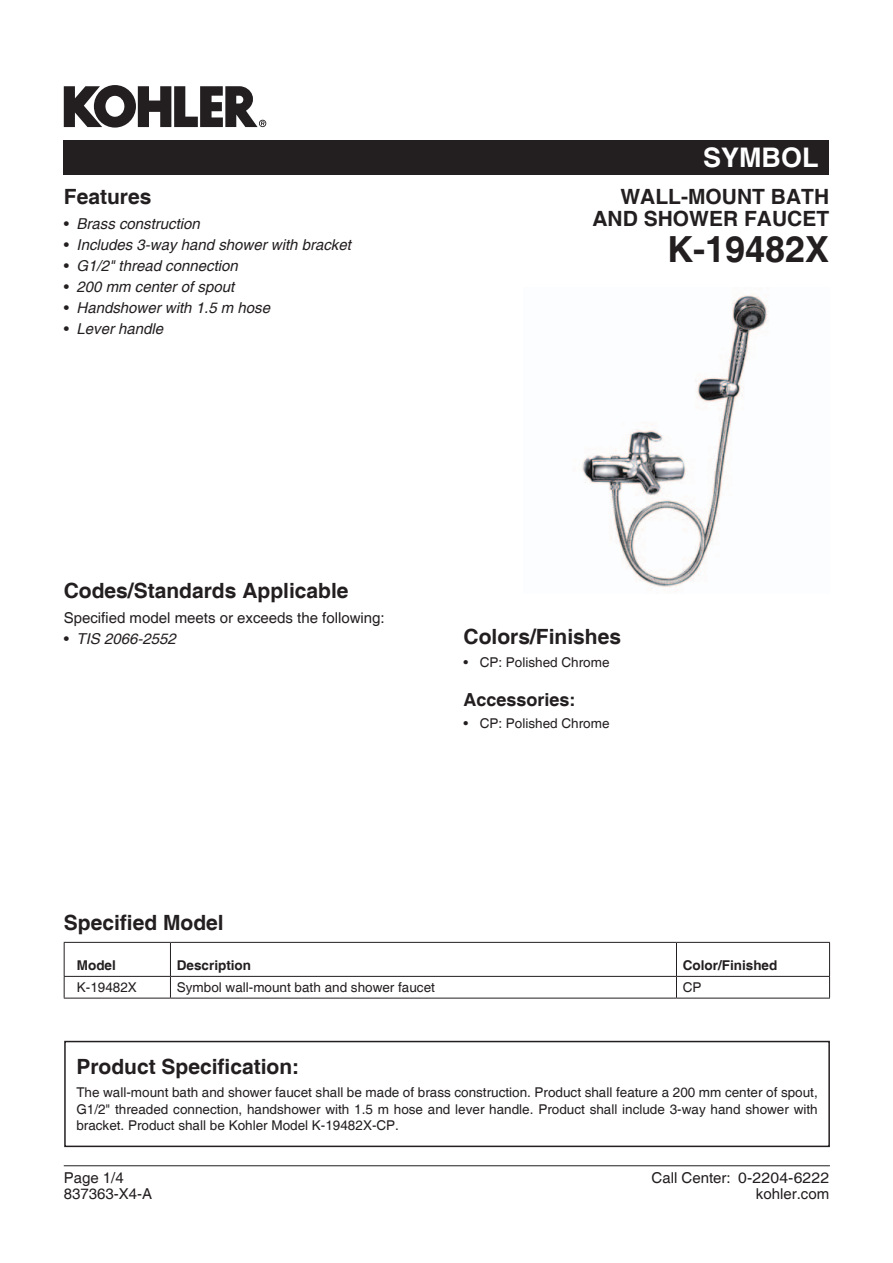
<style>
.page{position:relative;width:893px;height:1263px;background:#fff}
.page>*{position:absolute;margin:0;border:0;box-sizing:border-box;transform-origin:0 0}
.t1{font:700 36px "Helvetica";color:#231f20}
.t2{font:700 27px "Helvetica";color:#fff}
.t3{font:700 21px/22.5px "Helvetica";color:#231f20;text-align:right}
.t4{font:700 18px "Helvetica";color:#231f20}
.t5{font:italic 15px "Helvetica";color:#231f20}
.t6{font:15px/16.5px "Helvetica";color:#231f20}
.t7{font:13.5px/16.5px "Helvetica";color:#231f20;text-align:justify}
.t8{font:700 13.5px "Helvetica";color:#231f20}
.s1{font-style:normal}
</style>
<div class="page">
<hr style="left:64px;top:1165px;width:766px;height:1px;background:#231f20">
<div style="left:64px;top:140px;width:765px;height:34px;background:#231f20"></div>
<div style="left:64px;top:1041px;width:766px;height:106px;border:2px solid #231f20"></div>
<svg style="left:64px;top:977px;width:1px;height:21px"></svg>
<svg style="left:170px;top:977px;width:1px;height:21px"></svg>
<svg style="left:676px;top:977px;width:1px;height:21px"></svg>
<svg style="left:829px;top:977px;width:1px;height:21px"></svg>
<hr style="left:64px;top:998px;width:106px;height:1px;background:#231f20">
<hr style="left:170px;top:998px;width:506px;height:1px;background:#231f20">
<hr style="left:676px;top:998px;width:154px;height:1px;background:#231f20">
<hr style="left:64px;top:942px;width:106px;height:1px;background:#231f20">
<hr style="left:64px;top:943px;width:1px;height:33px;background:#231f20">
<hr style="left:170px;top:942px;width:506px;height:1px;background:#231f20">
<hr style="left:170px;top:943px;width:1px;height:33px;background:#231f20">
<hr style="left:676px;top:942px;width:154px;height:1px;background:#231f20">
<hr style="left:676px;top:943px;width:1px;height:33px;background:#231f20">
<hr style="left:829px;top:943px;width:1px;height:33px;background:#231f20">
<hr style="left:64px;top:976px;width:106px;height:1px;background:#231f20">
<hr style="left:170px;top:976px;width:506px;height:1px;background:#231f20">
<hr style="left:676px;top:976px;width:154px;height:1px;background:#231f20">
<svg style="left:64px;top:85px;width:202px;height:43px"></svg>
<img style="left:582px;top:294px;width:186px;height:293px">
<h3 class="t3" style="left:64px;top:186px;width:89px">Features</h3>
<p class="t5" style="left:64px;top:215px;width:138px"><span class="s1">•</span> Brass construction</p>
<p class="t5" style="left:64px;top:236px;width:289px"><span class="s1">•</span> Includes 3-way hand shower with bracket</p>
<p class="t5" style="left:64px;top:257px;width:175px"><span class="s1">•</span> G1/2" thread connection</p>
<p class="t5" style="left:64px;top:278px;width:172px"><span class="s1">•</span> 200 mm center of spout</p>
<p class="t5" style="left:64px;top:299px;width:208px"><span class="s1">•</span> Handshower with 1.5 m hose</p>
<p class="t5" style="left:64px;top:320px;width:101px"><span class="s1">•</span> Lever handle</p>
<h2 class="t2" style="left:703px;top:141px;width:117px">SYMBOL</h2>
<h3 class="t3" style="left:592px;top:186px;width:238px">WALL-MOUNT BATH<br>AND SHOWER FAUCET</h3>
<h1 class="t1" style="left:667px;top:228px;width:164px">K-19482X</h1>
<h3 class="t3" style="left:64px;top:580px;width:286px">Codes/Standards Applicable</h3>
<p class="t6" style="left:64px;top:610px;width:322px">Specified model meets or exceeds the following:</p>
<p class="t5" style="left:64px;top:630px;width:113px"><span class="s1">•</span> TIS 2066-2552</p>
<h3 class="t3" style="left:463px;top:627px;width:159px">Colors/Finishes</h3>
<p class="t7" style="left:463px;top:654px;width:147px">• CP: Polished Chrome</p>
<h3 class="t4" style="left:463px;top:688px;width:114px">Accessories:</h3>
<p class="t7" style="left:463px;top:716px;width:147px">• CP: Polished Chrome</p>
<h3 class="t3" style="left:64px;top:912px;width:161px">Specified Model</h3>
<p class="t8" style="left:77px;top:957px;width:41px">Model</p>
<p class="t8" style="left:177px;top:957px;width:76px">Description</p>
<p class="t8" style="left:683px;top:957px;width:96px">Color/Finished</p>
<p class="t7" style="left:77px;top:980px;width:62px">K-19482X</p>
<p class="t7" style="left:177px;top:980px;width:260px">Symbol wall-mount bath and shower faucet</p>
<p class="t7" style="left:683px;top:980px;width:20px">CP</p>
<h3 class="t3" style="left:76px;top:1056px;width:224px">Product Specification:</h3>
<p class="t7" style="left:76px;top:1084px;width:743px">The wall-mount bath and shower faucet shall be made of brass construction. Product shall feature a 200 mm center of spout, G1/2" threaded connection, handshower with 1.5 m hose and lever handle. Product shall include 3-way hand shower with bracket. Product shall be Kohler Model K-19482X-CP.</p>
<p class="t6" style="left:64px;top:1170px;width:90px">Page 1/4<br>837363-X4-A</p>
<p class="t6" style="left:652px;top:1170px;width:179px;text-align:right">Call Center: 0-2204-6222 kohler.com</p>
</div>
